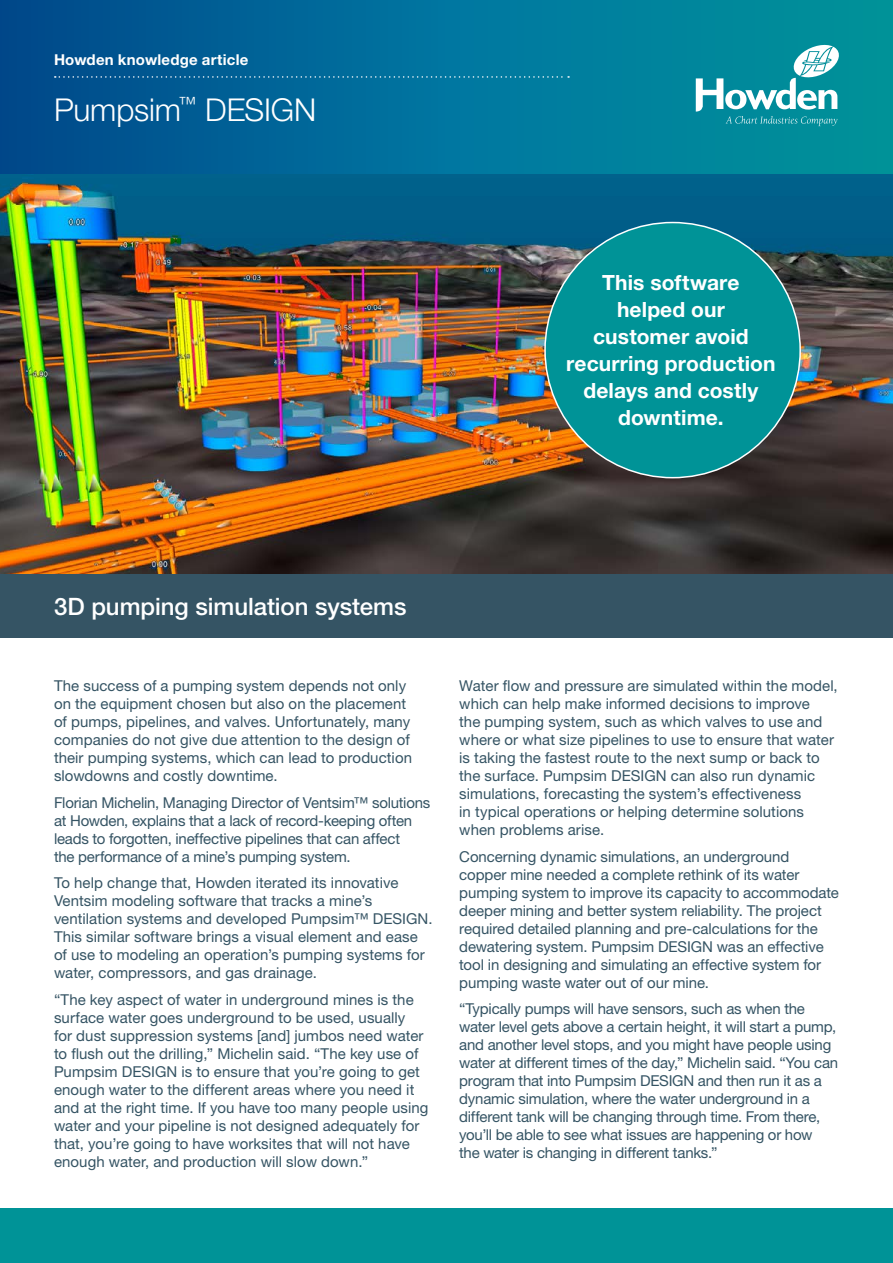
<style>
.page{position:relative;width:893px;height:1263px;background:#fff}
.page>*{position:absolute;margin:0;border:0;box-sizing:border-box;transform-origin:0 0}
.t1{font:300 31.5px "Helvetica Neue LT Pro";letter-spacing:-.005em;color:#fff}
.t2{font:500 24px "Helvetica Neue LT Pro";letter-spacing:-.005em;color:#fff}
.t3{font:700 21px/27px "Helvetica Neue LT Pro";letter-spacing:.005em;color:#fff;text-align:center}
.t4{font:15px/18px "Helvetica Neue LT Pro";color:#355464}
.t5{font:700 15px "Helvetica Neue LT Pro";letter-spacing:.015em;color:#fff}
</style>
<div class="page">
<div style="left:0;top:1209px;width:893px;height:54px;background:#009397"></div>
<div style="left:0;top:0;width:893px;height:174px;background:linear-gradient(to right,#004c91,#0097a0)"></div>
<svg style="left:55px;top:76px;width:514px;height:2px"></svg>
<img style="left:0;top:174px;width:893px;height:400px">
<svg style="left:696px;top:45px;width:143px;height:81px"></svg>
<div style="left:0;top:574px;width:893px;height:64px;background:#355464"></div>
<div style="left:545px;top:223px;width:255px;height:255px;background:#009397;border-radius:50%"></div>
<p class="t5" style="left:54px;top:50px;width:196px">Howden knowledge article</p>
<h1 class="t1" style="left:54px;top:90px;width:264px">Pumpsim<sup>™</sup> DESIGN</h1>
<h3 class="t3" style="left:566px;top:268px;width:211px">This software helped our<br>customer avoid recurring production delays and costly downtime.</h3>
<h2 class="t2" style="left:54px;top:592px;width:354px">3D pumping simulation systems</h2>
<p class="t4" style="left:54px;top:676px;width:360px">The success of a pumping system depends not only on the equipment chosen but also on the placement of pumps, pipelines, and valves. Unfortunately, many companies do not give due attention to the design of their pumping systems, which can lead to production slowdowns and costly downtime.</p>
<p class="t4" style="left:54px;top:793px;width:378px">Florian Michelin, Managing Director of Ventsim™ solutions at Howden, explains that a lack of record-keeping often leads to forgotten, ineffective pipelines that can affect<br>the performance of a mine’s pumping system.</p>
<p class="t4" style="left:54px;top:873px;width:380px">To help change that, Howden iterated its innovative Ventsim modeling software that tracks a mine’s ventilation systems and developed Pumpsim™ DESIGN.<br>This similar software brings a visual element and ease of use to modeling an operation’s pumping systems for water, compressors, and gas drainage.</p>
<p class="t4" style="left:54px;top:990px;width:376px">“The key aspect of water in underground mines is the surface water goes underground to be used, usually<br>for dust suppression systems [and] jumbos need water to flush out the drilling,” Michelin said. “The key use of Pumpsim DESIGN is to ensure that you’re going to get enough water to the different areas where you need it and at the right time. If you have too many people using water and your pipeline is not designed adequately for that, you’re going to have worksites that will not have enough water, and production will slow down.”</p>
<p class="t4" style="left:459px;top:676px;width:380px">Water flow and pressure are simulated within the model, which can help make informed decisions to improve<br>the pumping system, such as which valves to use and where or what size pipelines to use to ensure that water is taking the fastest route to the next sump or back to the surface. Pumpsim DESIGN can also run dynamic simulations, forecasting the system’s effectiveness<br>in typical operations or helping determine solutions when problems arise.</p>
<p class="t4" style="left:459px;top:847px;width:381px">Concerning dynamic simulations, an underground copper mine needed a complete rethink of its water pumping system to improve its capacity to accommodate deeper mining and better system reliability. The project required detailed planning and pre-calculations for the dewatering system. Pumpsim DESIGN was an effective tool in designing and simulating an effective system for pumping waste water out of our mine.</p>
<p class="t4" style="left:459px;top:999px;width:381px">“Typically pumps will have sensors, such as when the water level gets above a certain height, it will start a pump, and another level stops, and you might have people using water at different times of the day,” Michelin said. “You can program that into Pumpsim DESIGN and then run it as a dynamic simulation, where the water underground in a different tank will be changing through time. From there, you’ll be able to see what issues are happening or how<br>the water is changing in different tanks.”</p>
</div>
